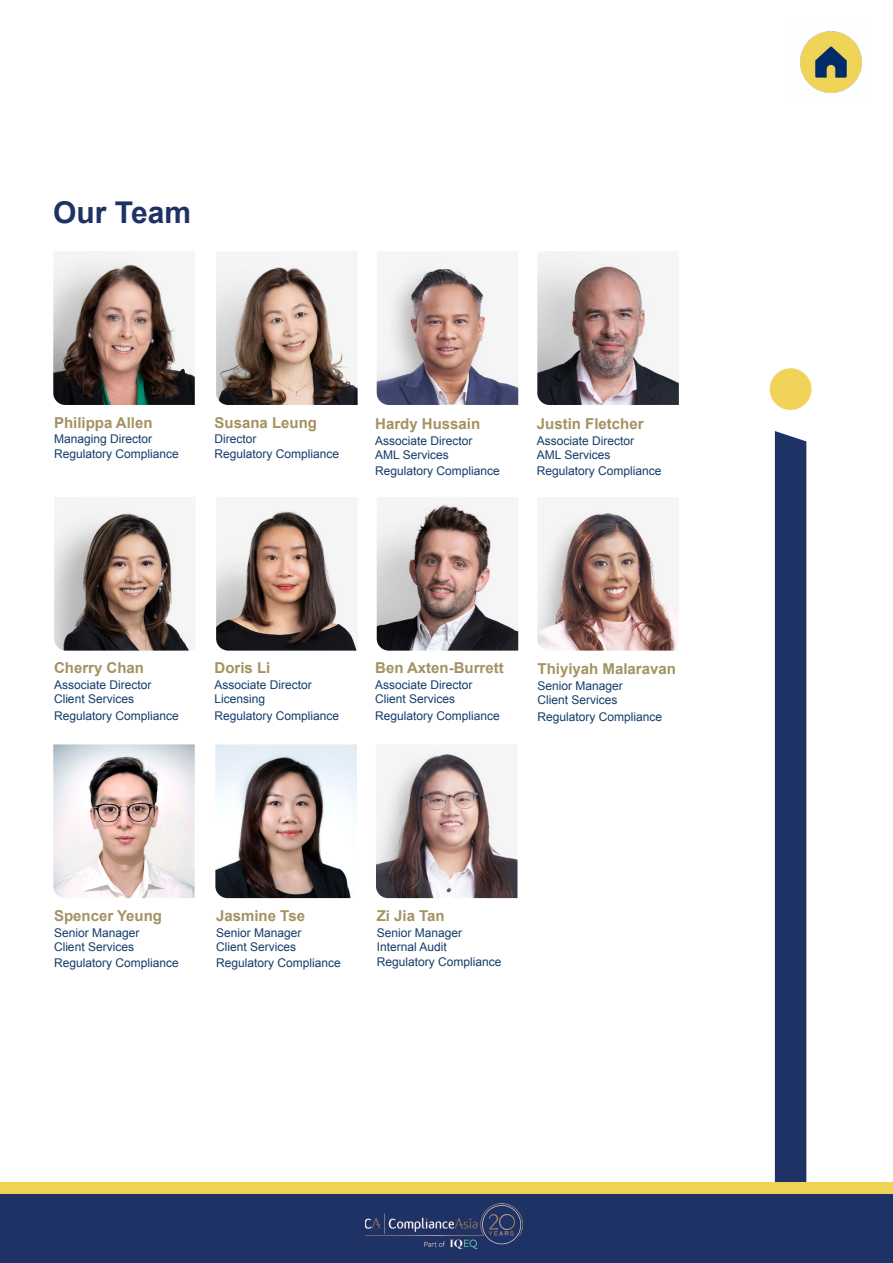
<style>
.page{position:relative;width:893px;height:1263px;background:#fff}
.page>*{position:absolute;margin:0;border:0;box-sizing:border-box;transform-origin:0 0}
.t1{font:700 30px "Arial";color:#1e3265}
.t2{font:700 15px "Arial";color:#a39262}
.t3{font:12px "Arial";color:#123d6a}
</style>
<div class="page">
<img style="left:800px;top:31px;width:62px;height:62px">
<div style="left:0;top:1191px;width:893px;height:72px;background:#1f3266"></div>
<img style="left:365px;top:1204px;width:157px;height:45px">
<img style="left:537px;top:252px;width:142px;height:153px">
<img style="left:537px;top:509px;width:142px;height:142px">
<img style="left:377px;top:260px;width:141px;height:145px">
<img style="left:377px;top:503px;width:141px;height:148px">
<img style="left:376px;top:750px;width:141px;height:148px">
<img style="left:216px;top:509px;width:141px;height:142px">
<img style="left:215px;top:744px;width:142px;height:154px">
<img style="left:216px;top:257px;width:142px;height:148px">
<img style="left:54px;top:503px;width:138px;height:148px">
<img style="left:53px;top:744px;width:142px;height:154px">
<div style="left:775px;top:431px;width:31px;height:751px;background:#1f3266"></div>
<div style="left:770px;top:368px;width:41px;height:42px;background:#f0d358;border-radius:50%"></div>
<img style="left:53px;top:252px;width:142px;height:153px">
<div style="left:0;top:1182px;width:893px;height:12px;background:#efd357"></div>
<p class="t1" style="left:53px;top:192px;width:139px">Our Team</p>
<p class="t2" style="left:54px;top:412px;width:100px">Philippa Allen</p>
<p class="t3" style="left:54px;top:431px;width:100px">Managing Director</p>
<p class="t3" style="left:54px;top:446px;width:126px">Regulatory Compliance</p>
<p class="t2" style="left:215px;top:412px;width:104px">Susana Leung</p>
<p class="t3" style="left:215px;top:431px;width:43px">Director</p>
<p class="t3" style="left:215px;top:446px;width:126px">Regulatory Compliance</p>
<p class="t2" style="left:375px;top:413px;width:107px">Hardy Hussain</p>
<p class="t3" style="left:375px;top:432px;width:99px">Associate Director</p>
<p class="t3" style="left:375px;top:447px;width:75px">AML Services</p>
<p class="t3" style="left:375px;top:463px;width:126px">Regulatory Compliance</p>
<p class="t2" style="left:537px;top:413px;width:108px">Justin Fletcher</p>
<p class="t3" style="left:537px;top:432px;width:99px">Associate Director</p>
<p class="t3" style="left:537px;top:447px;width:75px">AML Services</p>
<p class="t3" style="left:537px;top:463px;width:126px">Regulatory Compliance</p>
<p class="t2" style="left:54px;top:658px;width:92px">Cherry Chan</p>
<p class="t3" style="left:54px;top:677px;width:99px">Associate Director</p>
<p class="t3" style="left:54px;top:691px;width:82px">Client Services</p>
<p class="t3" style="left:54px;top:707px;width:126px">Regulatory Compliance</p>
<p class="t2" style="left:215px;top:658px;width:57px">Doris Li</p>
<p class="t3" style="left:215px;top:677px;width:99px">Associate Director</p>
<p class="t3" style="left:215px;top:691px;width:52px">Licensing</p>
<p class="t3" style="left:215px;top:707px;width:126px">Regulatory Compliance</p>
<p class="t2" style="left:375px;top:658px;width:130px">Ben Axten-Burrett</p>
<p class="t3" style="left:375px;top:677px;width:99px">Associate Director</p>
<p class="t3" style="left:375px;top:691px;width:82px">Client Services</p>
<p class="t3" style="left:375px;top:707px;width:126px">Regulatory Compliance</p>
<p class="t2" style="left:537px;top:659px;width:140px">Thiyiyah Malaravan</p>
<p class="t3" style="left:537px;top:678px;width:87px">Senior Manager</p>
<p class="t3" style="left:537px;top:692px;width:82px">Client Services</p>
<p class="t3" style="left:537px;top:708px;width:126px">Regulatory Compliance</p>
<p class="t2" style="left:54px;top:906px;width:110px">Spencer Yeung</p>
<p class="t3" style="left:54px;top:925px;width:87px">Senior Manager</p>
<p class="t3" style="left:54px;top:939px;width:82px">Client Services</p>
<p class="t3" style="left:54px;top:955px;width:126px">Regulatory Compliance</p>
<p class="t2" style="left:216px;top:906px;width:90px">Jasmine Tse</p>
<p class="t3" style="left:216px;top:925px;width:87px">Senior Manager</p>
<p class="t3" style="left:216px;top:939px;width:82px">Client Services</p>
<p class="t3" style="left:216px;top:955px;width:126px">Regulatory Compliance</p>
<p class="t2" style="left:377px;top:906px;width:70px">Zi Jia Tan</p>
<p class="t3" style="left:377px;top:925px;width:87px">Senior Manager</p>
<p class="t3" style="left:377px;top:939px;width:72px">Internal Audit</p>
<p class="t3" style="left:377px;top:953px;width:126px">Regulatory Compliance</p>
</div>
